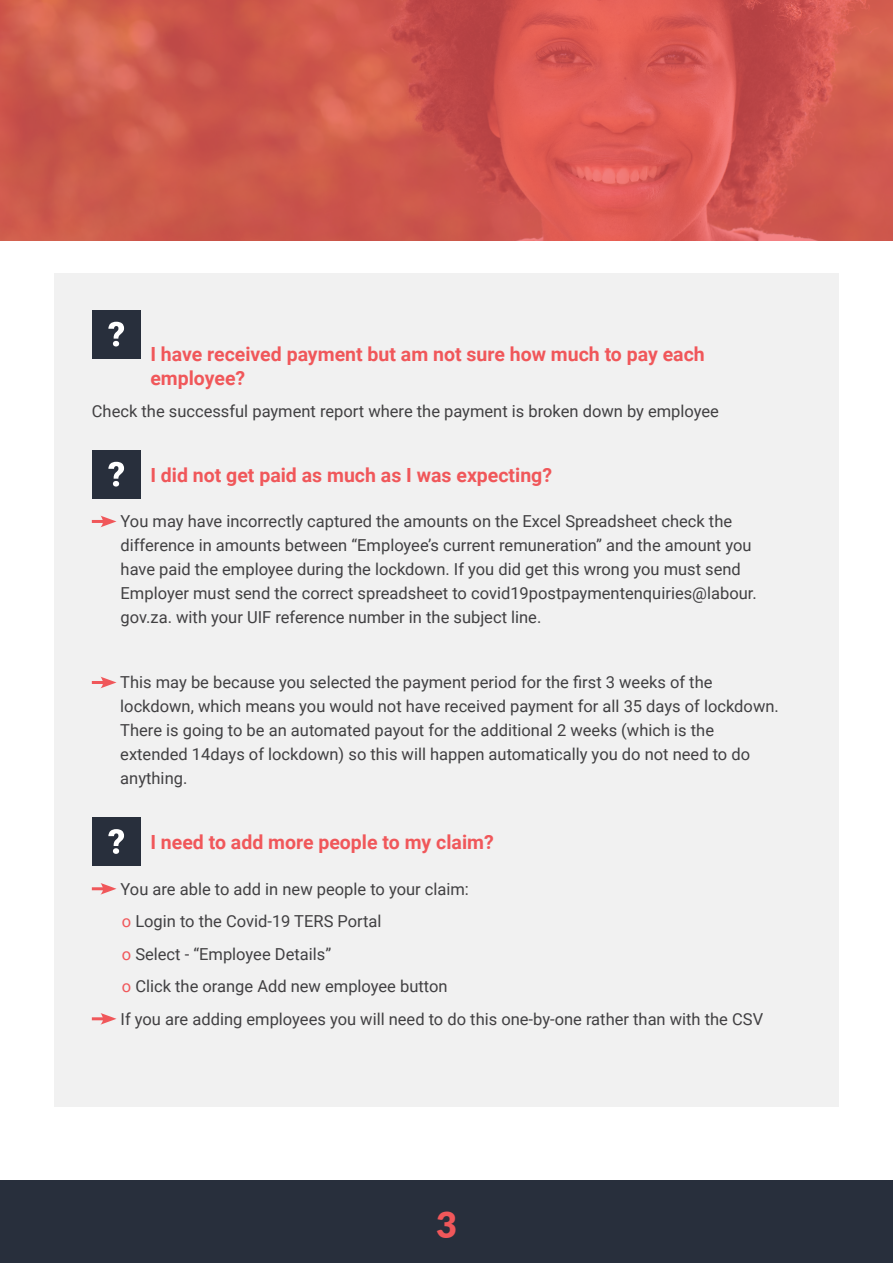
<style>
.page{position:relative;width:893px;height:1263px;background:#fff}
.page>*{position:absolute;margin:0;border:0;box-sizing:border-box;transform-origin:0 0}
.t1{font:900 36px "Lato";color:#f0575a}
.t2{font:700 19.5px/24px "Roboto";color:#f0575a}
.t3{font:16.5px/24px "Roboto";color:#414042}
.s1{color:#f0575a}
</style>
<div class="page">
<div style="left:54px;top:273px;width:785px;height:833px;background:#f1f1f1"></div>
<div style="left:92px;top:310px;width:49px;height:48px;background:#282f3c"></div>
<svg style="left:108px;top:322px;width:16px;height:24px"></svg>
<div style="left:92px;top:450px;width:49px;height:48px;background:#282f3c"></div>
<svg style="left:108px;top:462px;width:16px;height:24px"></svg>
<hr style="left:92px;top:520px;width:14px;height:3px;background:#f0575a">
<svg style="left:101px;top:516px;width:16px;height:11px"></svg>
<hr style="left:92px;top:681px;width:14px;height:3px;background:#f0575a">
<svg style="left:101px;top:677px;width:16px;height:11px"></svg>
<div style="left:92px;top:817px;width:49px;height:49px;background:#282f3c"></div>
<svg style="left:108px;top:829px;width:16px;height:25px"></svg>
<hr style="left:92px;top:887px;width:14px;height:3px;background:#f0575a">
<svg style="left:100px;top:883px;width:17px;height:12px"></svg>
<hr style="left:92px;top:1017px;width:14px;height:3px;background:#f0575a">
<svg style="left:100px;top:1013px;width:17px;height:12px"></svg>
<div style="left:0;top:1180px;width:893px;height:83px;background:#282f3c"></div>
<svg style="left:0;top:0;width:893px;height:240px;background:#d1594f"></svg>
<p class="t2" style="left:150px;top:341px;width:556px">I have received payment but am not sure how much to pay each employee?</p>
<p class="t3" style="left:92px;top:399px;width:629px">Check the successful payment report where the payment is broken down by employee</p>
<p class="t2" style="left:150px;top:462px;width:403px">I did not get paid as much as I was expecting?</p>
<p class="t3" style="left:121px;top:509px;width:638px">You may have incorrectly captured the amounts on the Excel Spreadsheet check the difference in amounts between “Employee’s current remuneration” and the amount you have paid the employee during the lockdown. If you did get this wrong you must send Employer must send the correct spreadsheet to covid19postpaymentenquiries@labour. gov.za. with your UIF reference number in the subject line.</p>
<p class="t3" style="left:120px;top:670px;width:660px">This may be because you selected the payment period for the first 3 weeks of the lockdown, which means you would not have received payment for all 35 days of lockdown.<br>There is going to be an automated payout for the additional 2 weeks (which is the extended 14days of lockdown) so this will happen automatically you do not need to do anything.</p>
<p class="t2" style="left:150px;top:830px;width:345px">I need to add more people to my claim?</p>
<p class="t3" style="left:121px;top:872px;width:644px;line-height:32.5px">You are able to add in new people to your claim:<br><span class="s1">o</span> Login to the Covid-19 TERS Portal<br><span class="s1">o</span> Select - “Employee Details”<br><span class="s1">o</span> Click the orange Add new employee button<br>If you are adding employees you will need to do this one-by-one rather than with the CSV</p>
<h1 class="t1" style="left:436px;top:1197px;width:22px">3</h1>
</div>
